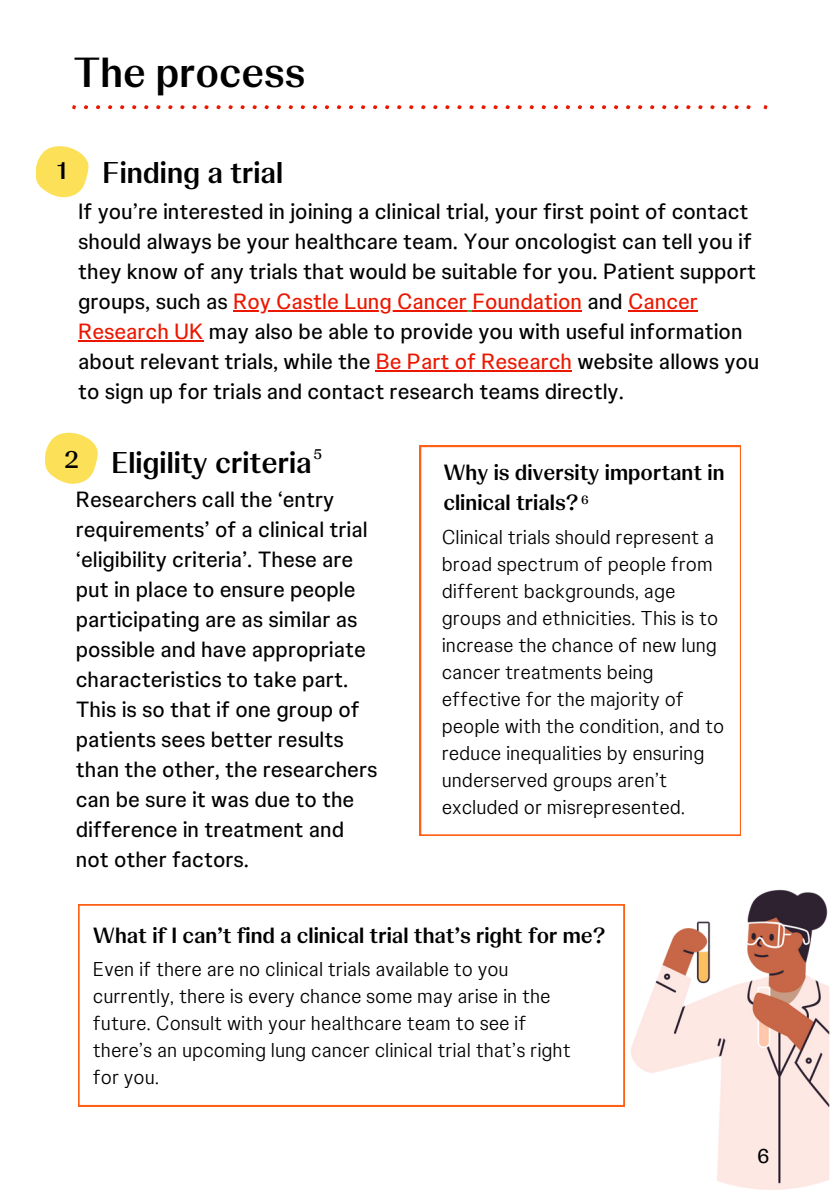
<style>
.page{position:relative;width:839px;height:1191px;background:#fff}
.page>*{position:absolute;margin:0;border:0;box-sizing:border-box;transform-origin:0 0}
.t1{font:700 42px "Johnson Display";color:#000}
.t2{font:700 30px "Johnson Display";color:#000}
.t3{font:700 24px "Johnson Display";color:#000}
.t4{font:22px/30px "Johnson Text";color:#000}
.t5{font:700 22px "Johnson Display";color:#000}
.t6{font:300 20px/27px "Johnson Text";color:#000}
.t7{font:20px "Johnson Text";color:#000}
.t8{font:700 14px "Johnson Display";color:#000}
.t9{font:700 12px "Johnson Display";color:#000}
.s1{color:#eb1700}
</style>
<div class="page">
<svg style="left:420px;top:446px;width:321px;height:390px"></svg>
<svg style="left:78px;top:904px;width:546px;height:202px"></svg>
<hr style="left:233px;top:311px;width:234px;height:1px;background:#eb1700">
<hr style="left:472px;top:311px;width:110px;height:1px;background:#eb1700">
<hr style="left:628px;top:311px;width:69px;height:1px;background:#eb1700">
<hr style="left:78px;top:341px;width:125px;height:1px;background:#eb1700">
<hr style="left:375px;top:371px;width:197px;height:1px;background:#eb1700">
<svg style="left:36px;top:146px;width:52px;height:51px"></svg>
<svg style="left:45px;top:433px;width:53px;height:51px"></svg>
<img style="left:624px;top:889px;width:206px;height:301px">
<svg style="left:72px;top:105px;width:695px;height:4px"></svg>
<h2 class="t1" style="left:73px;top:46px;width:234px">The process</h2>
<p class="t3" style="left:57px;top:155px;width:11px">1</p>
<p class="t2" style="left:102px;top:154px;width:182px">Finding a trial</p>
<h1 class="t4" style="left:78px;top:197px;width:679px">If you’re interested in joining a clinical trial, your first point of contact should always be your healthcare team. Your oncologist can tell you if they know of any trials that would be suitable for you. Patient support groups, such as <span class="s1">Roy Castle Lung Cancer Foundation</span> and <span class="s1">Cancer</span></h1>
<p class="t4" style="left:78px;top:317px;width:682px"><span class="s1">Research UK</span> may also be able to provide you with useful information about relevant trials, while the <span class="s1">Be Part of Research</span> website allows you to sign up for trials and contact research teams directly.</p>
<p class="t3" style="left:65px;top:444px;width:16px">2</p>
<p class="t8" style="left:313px;top:445px;width:10px">5</p>
<p class="t2" style="left:111px;top:443px;width:202px">Eligility criteria</p>
<p class="t5" style="left:443px;top:458px;width:283px">Why is diversity important in</p>
<h3 class="t4" style="left:76px;top:485px;width:260px">Researchers call the ‘entry</h3>
<p class="t5" style="left:443px;top:488px;width:136px">clinical trials?</p>
<h3 class="t4" style="left:76px;top:515px;width:303px">requirements’ of a clinical trial ‘eligibility criteria’. These are put in place to ensure people participating are as similar as possible and have appropriate characteristics to take part.<br>This is so that if one group of patients sees better results than the other, the researchers can be sure it was due to the difference in treatment and not other factors.</h3>
<p class="t9" style="left:581px;top:492px;width:9px">6</p>
<h2 class="t6" style="left:441px;top:523px;width:284px">Clinical trials should represent a broad spectrum of people from different backgrounds, age groups and ethnicities. This is to increase the chance of new lung cancer treatments being effective for the majority of people with the condition, and to reduce inequalities by ensuring underserved groups aren’t excluded or misrepresented.</h2>
<p class="t5" style="left:93px;top:921px;width:514px">What if I can’t find a clinical trial that’s right for me?</p>
<p class="t6" style="left:93px;top:955px;width:479px">Even if there are no clinical trials available to you currently, there is every chance some may arise in the future. Consult with your healthcare team to see if there’s an upcoming lung cancer clinical trial that’s right for you.</p>
<h3 class="t7" style="left:757px;top:1144px;width:14px">6</h3>
</div>
